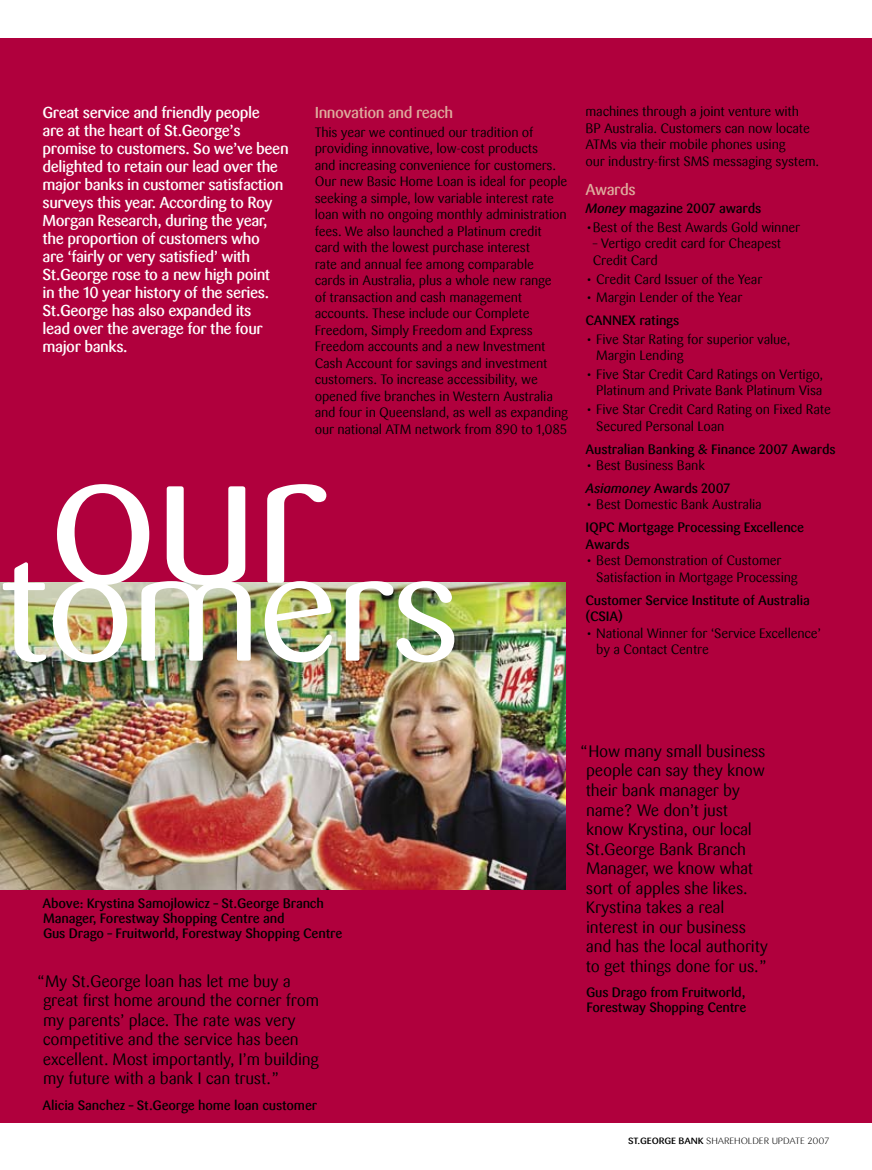
<style>
.page{position:relative;width:872px;height:1170px;background:#fff}
.page>*{position:absolute;margin:0;border:0;box-sizing:border-box;transform-origin:0 0}
.t1{font:186px "STG Sari";color:#fff;scale:1.1 1}
.t2{font:150px "STG Sari";letter-spacing:-.04em;color:#fff;scale:1.1 1}
.t3{font:16.5px/19.5px "STG Sari";letter-spacing:-.015em;color:#000}
.t4{font:500 15.75px/18px "STG Sari";letter-spacing:-.03em;color:#fff}
.t5{font:500 15.75px "STG Sari";letter-spacing:-.03em;color:#deac9d}
.t6{font:13.5px/16.5px "STG Sari";letter-spacing:-.015em;color:#000}
.t7{font:500 13.5px/15px "STG Sari";letter-spacing:-.015em;color:#000}
.t8{font:300 9px "STG Sari";letter-spacing:-.01em;color:#000;scale:1.1 1}
.s1{font-style:italic}
.s2{font-weight:500;font-style:italic}
.s3{font-weight:500}
</style>
<div class="page">
<div style="left:0;top:38px;width:872px;height:1085px;background:#b0003d"></div>
<img style="left:0;top:583px;width:566px;height:306px">
<p class="t4" style="left:43px;top:104px;width:248px">Great service and friendly people<br>are at the heart of St.George’s promise to customers. So we’ve been delighted to retain our lead over the major banks in customer satisfaction surveys this year. According to Roy<br>Morgan Research, during the year, the proportion of customers who<br>are ‘fairly or very satisfied’ with<br>St.George rose to a new high point<br>in the 10 year history of the series.<br>St.George has also expanded its<br>lead over the average for the four major banks.</p>
<p class="t5" style="left:315px;top:103px;width:140px">Innovation and reach</p>
<p class="t6" style="left:315px;top:124px;width:255px">This year we continued our tradition of providing innovative, low-cost products<br>and increasing convenience for customers.<br>Our new Basic Home Loan is ideal for people seeking a simple, low variable interest rate loan with no ongoing monthly administration fees. We also launched a Platinum credit card with the lowest purchase interest<br>rate and annual fee among comparable cards in Australia, plus a whole new range<br>of transaction and cash management accounts. These include our Complete Freedom, Simply Freedom and Express Freedom accounts and a new Investment Cash Account for savings and investment customers. To increase accessibility, we opened five branches in Western Australia and four in Queensland, as well as expanding our national ATM network from 890 to 1,085</p>
<h1 class="t1" style="left:46px;top:410px;width:258px">our</h1>
<h2 class="t2" style="left:-3px;top:521px;width:424px">tomers</h2>
<p class="t6" style="left:585px;top:104px;width:235px">machines through a joint venture with<br>BP Australia. Customers can now locate ATMs via their mobile phones using<br>our industry-first SMS messaging system.</p>
<p class="t5" style="left:585px;top:180px;width:52px">Awards</p>
<p class="t7" style="left:585px;top:201px;width:177px"><span class="s1">Money</span> magazine 2007 awards</p>
<p class="t6" style="left:585px;top:219px;width:216px">•Best of the Best Awards Gold winner</p>
<p class="t6" style="left:593px;top:236px;width:190px">– Vertigo credit card for Cheapest<br>Credit Card</p>
<p class="t6" style="left:585px;top:271px;width:178px">• Credit Card Issuer of the Year</p>
<p class="t6" style="left:585px;top:289px;width:158px">• Margin Lender of the Year</p>
<p class="t7" style="left:585px;top:313px;width:95px">Cannex ratings</p>
<p class="t6" style="left:596px;top:331px;width:196px;text-indent:-11px">• Five Star Rating for superior value,<br>Margin Lending</p>
<p class="t6" style="left:585px;top:366px;width:239px;text-align:right">• Five Star Credit Card Ratings on Vertigo,<br>Platinum and Private Bank Platinum Visa</p>
<p class="t6" style="left:596px;top:401px;width:236px;text-indent:-11px">• Five Star Credit Card Rating on Fixed Rate<br>Secured Personal Loan</p>
<p class="t7" style="left:585px;top:441px;width:251px">Australian Banking &amp; Finance 2007 Awards</p>
<p class="t6" style="left:585px;top:454px;width:146px;line-height:23px">• Best Business Bank<br><span class="s2">Asiamoney</span> <span class="s3">Awards 2007</span></p>
<p class="t6" style="left:585px;top:496px;width:178px">• Best Domestic Bank Australia</p>
<p class="t7" style="left:585px;top:519px;width:220px;line-height:16.5px">IQPC Mortgage Processing Excellence<br>Awards</p>
<p class="t6" style="left:596px;top:552px;width:203px;text-indent:-11px">• Best Demonstration of Customer<br>Satisfaction in Mortgage Processing</p>
<p class="t7" style="left:585px;top:592px;width:226px;line-height:16.5px">Customer Service Institute of Australia (CSIA)</p>
<p class="t6" style="left:596px;top:625px;width:226px;text-indent:-11px">• National Winner for ‘Service Excellence’ by a Contact Centre</p>
<p class="t7" style="left:43px;top:895px;width:301px">Above: Krystina Samojlowicz – St.George Branch<br>Manager, Forestway Shopping Centre and<br>Gus Drago – Fruitworld, Forestway Shopping Centre</p>
<p class="t3" style="left:43px;top:971px;width:278px;text-indent:-6px">“My St.George loan has let me buy a great first home around the corner from my parents’ place. The rate was very competitive and the service has been excellent. Most importantly, I’m building my future with a bank I can trust.”</p>
<p class="t7" style="left:43px;top:1097px;width:276px">Alicia Sanchez – St.George home loan customer</p>
<p class="t3" style="left:586px;top:741px;width:184px;text-indent:-6px">“How many small business people can say they know their bank manager by name? We don’t just know Krystina, our local<br>St.George Bank Branch<br>Manager, we know what sort of apples she likes.<br>Krystina takes a real interest in our business and has the local authority to get things done for us.”</p>
<p class="t7" style="left:586px;top:985px;width:162px">Gus Drago from Fruitworld,<br>Forestway Shopping Centre</p>
<p class="t8" style="left:628px;top:1136px;width:184px"><span class="s3">St.George Bank</span> SHAREHOLDER U PDATE 2007</p>
</div>
